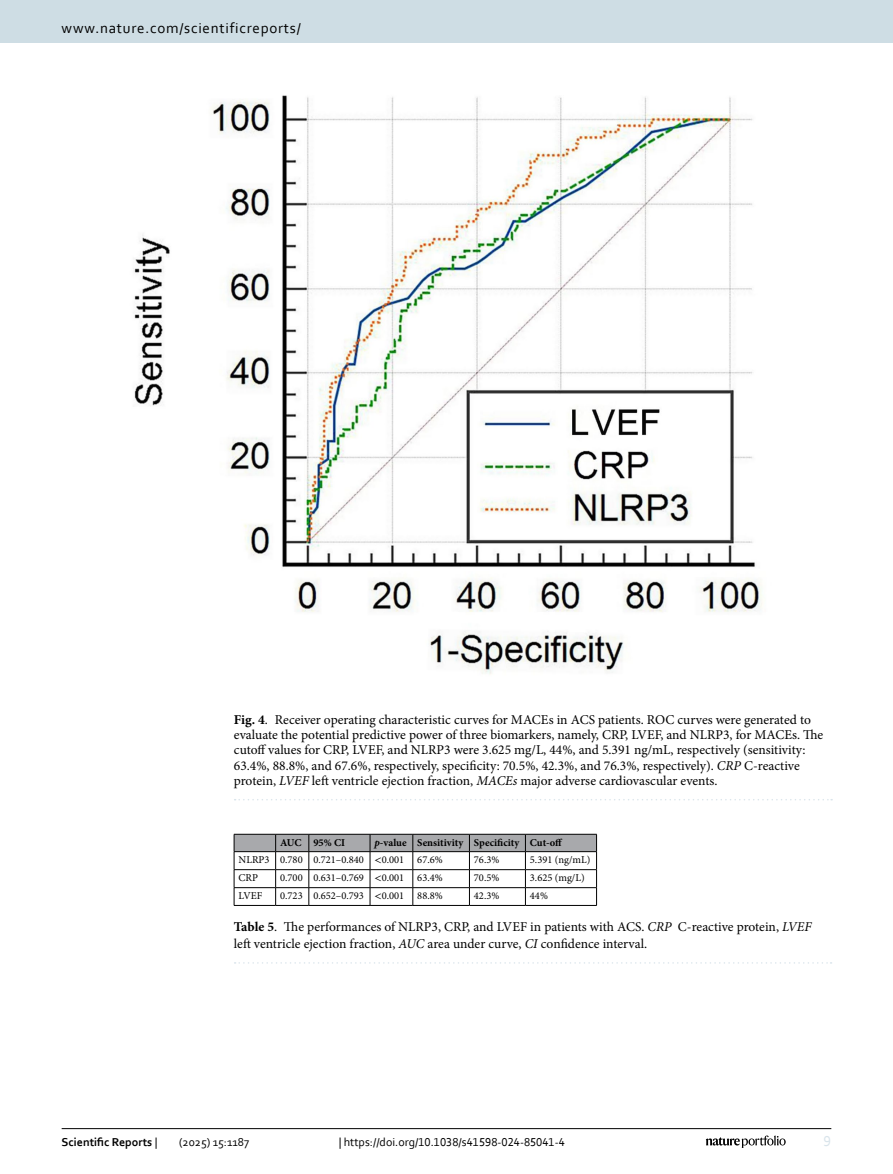
<style>
.page{position:relative;width:893px;height:1174px;background:#fff}
.page>*{position:absolute;margin:0;border:0;box-sizing:border-box;transform-origin:0 0}
.t1{font:15px "Corbel";letter-spacing:.05em;color:#000}
.t2{font:15px "Corbel";color:#d9e4eb}
.Figure_Caption{font:13.5px/15px "Minion Pro";color:#000}
.Table_Caption{font:13.5px/16.5px "Minion Pro";color:#000}
.t3{font:12px "Corbel";color:#000}
.t4{font:700 12px "Corbel";color:#000}
.Table_Body{font:10.5px "Minion Pro";color:#000}
.Table_Head{font:700 10.5px "Minion Pro";color:#000}
.s1{font-weight:700}
.s2{font-style:italic}
.s3{font-family:"STIX"}
.s4{font-weight:400}
</style>
<div class="page">
<hr style="left:276px;top:905px;width:33px;height:1px;background:#000">
<hr style="left:309px;top:905px;width:61px;height:1px;background:#000">
<hr style="left:370px;top:905px;width:43px;height:1px;background:#000">
<hr style="left:413px;top:905px;width:56px;height:1px;background:#000">
<hr style="left:469px;top:905px;width:56px;height:1px;background:#000">
<svg style="left:234px;top:834px;width:363px;height:71px"></svg>
<hr style="left:525px;top:905px;width:72px;height:1px;background:#000">
<hr style="left:234px;top:905px;width:42px;height:1px;background:#000">
<svg style="left:235px;top:962px;width:597px;height:1px"></svg>
<img style="left:133px;top:95px;width:629px;height:579px">
<svg style="left:235px;top:799px;width:597px;height:1px"></svg>
<hr style="left:62px;top:1128px;width:769px;height:1px;background:#000">
<svg style="left:706px;top:1135px;width:80px;height:12px"></svg>
<div style="left:0;top:0;width:893px;height:43px;background:#cedde4"></div>
<p class="t1" style="left:62px;top:18px;width:241px">www.nature.com/scientificreports/</p>
<p class="Figure_Caption" style="left:234px;top:712px;width:591px"><span class="s1">Fig. 4</span>. Receiver operating characteristic curves for MACEs in ACS patients. ROC curves were generated to evaluate the potential predictive power of three biomarkers, namely, CRP, LVEF, and NLRP3, for MACEs. The cutoff values for CRP, LVEF, and NLRP3 were 3.625 mg/L, 44%, and 5.391 ng/mL, respectively (sensitivity:<br>63.4%, 88.8%, and 67.6%, respectively, specificity: 70.5%, 42.3%, and 76.3%, respectively). <span class="s2">CRP</span> C-reactive protein, <span class="s2">LVEF</span> left ventricle ejection fraction, <span class="s2">MACEs</span> major adverse cardiovascular events.</p>
<p class="Table_Head" style="left:280px;top:835px;width:23px">AUC</p>
<p class="Table_Head" style="left:313px;top:835px;width:33px">95% CI</p>
<p class="Table_Head" style="left:375px;top:835px;width:34px"><span class="s2">p</span>-value</p>
<p class="Table_Head" style="left:417px;top:835px;width:47px">Sensitivity</p>
<p class="Table_Head" style="left:474px;top:835px;width:47px">Specificity</p>
<p class="Table_Head" style="left:530px;top:835px;width:34px">Cut-off</p>
<p class="Table_Body" style="left:239px;top:853px;width:32px">NLRP3</p>
<p class="Table_Body" style="left:280px;top:853px;width:24px">0.780</p>
<p class="Table_Body" style="left:313px;top:853px;width:52px">0.721–0.840</p>
<p class="Table_Body" style="left:375px;top:853px;width:31px"><span class="s3">&lt;</span>0.001</p>
<p class="Table_Body" style="left:417px;top:853px;width:27px">67.6%</p>
<p class="Table_Body" style="left:474px;top:853px;width:27px">76.3%</p>
<p class="Table_Body" style="left:530px;top:853px;width:62px">5.391 (ng/mL)</p>
<p class="Table_Body" style="left:239px;top:871px;width:21px">CRP</p>
<p class="Table_Body" style="left:280px;top:871px;width:24px">0.700</p>
<p class="Table_Body" style="left:313px;top:871px;width:52px">0.631–0.769</p>
<p class="Table_Body" style="left:375px;top:871px;width:31px"><span class="s3">&lt;</span>0.001</p>
<p class="Table_Body" style="left:417px;top:871px;width:27px">63.4%</p>
<p class="Table_Body" style="left:474px;top:871px;width:27px">70.5%</p>
<p class="Table_Body" style="left:530px;top:871px;width:56px">3.625 (mg/L)</p>
<p class="Table_Body" style="left:239px;top:888px;width:25px">LVEF</p>
<p class="Table_Body" style="left:280px;top:888px;width:24px">0.723</p>
<p class="Table_Body" style="left:313px;top:888px;width:52px">0.652–0.793</p>
<p class="Table_Body" style="left:375px;top:889px;width:31px"><span class="s3">&lt;</span>0.001</p>
<p class="Table_Body" style="left:417px;top:888px;width:27px">88.8%</p>
<p class="Table_Body" style="left:474px;top:888px;width:27px">42.3%</p>
<p class="Table_Body" style="left:530px;top:888px;width:20px">44%</p>
<p class="Table_Caption" style="left:234px;top:918px;width:579px"><span class="s1">Table 5</span>. The performances of NLRP3, CRP, and LVEF in patients with ACS. <span class="s2">CRP</span> C-reactive protein, <span class="s2">LVEF </span>left ventricle ejection fraction, <span class="s2">AUC</span> area under curve, <span class="s2">CI</span> confidence interval.</p>
<p class="t4" style="left:62px;top:1134px;width:97px">Scientific Reports <span class="s4">|</span></p>
<p class="t3" style="left:179px;top:1134px;width:72px">(2025) 15:1187</p>
<p class="t3" style="left:339px;top:1134px;width:228px">| https://doi.org/10.1038/s41598-024-85041-4</p>
<p class="t2" style="left:824px;top:1132px;width:9px">9</p>
</div>
